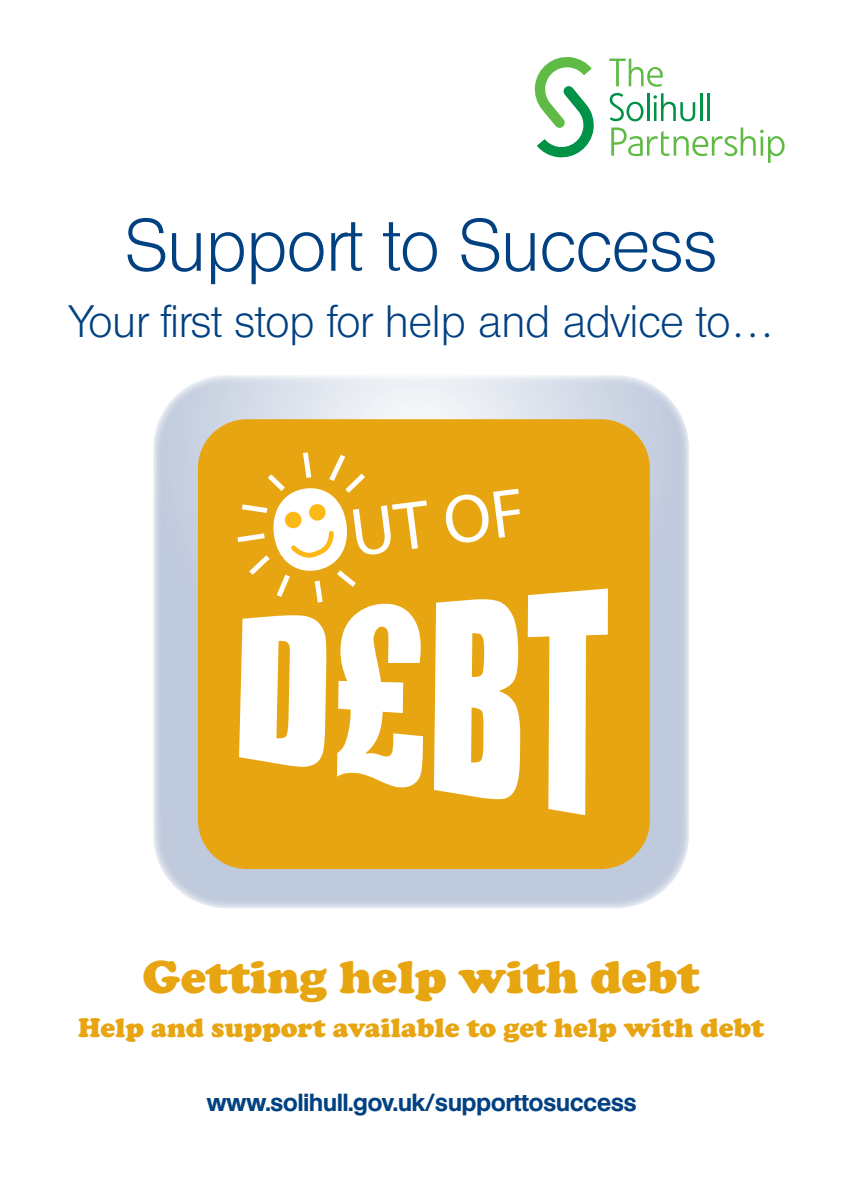
<style>
.page{position:relative;width:842px;height:1191px;background:#fff}
.page>*{position:absolute;margin:0;border:0;box-sizing:border-box;transform-origin:0 0}
.t1{font:300 72px "Olympia";color:#014181}
.t2{font:900 48px "Cooper";color:#e7a512}
.t3{font:300 44px "Olympia";color:#014181}
.t4{font:900 28px "Cooper";color:#e7a512}
.t5{font:700 24px "Olympia";color:#014181}
</style>
<div class="page">
<img style="left:153px;top:375px;width:536px;height:533px;border-radius:74px">
<div style="left:198px;top:419px;width:452px;height:450px;background:#e7a512;border-radius:49px"></div>
<svg style="left:434px;top:599px;width:86px;height:201px;background:#fbf1da"></svg>
<svg style="left:528px;top:588px;width:80px;height:227px"></svg>
<svg style="left:445px;top:489px;width:75px;height:54px"></svg>
<svg style="left:237px;top:452px;width:190px;height:336px"></svg>
<svg style="left:609px;top:59px;width:54px;height:28px"></svg>
<svg style="left:535px;top:57px;width:59px;height:101px"></svg>
<hr style="left:647px;top:93px;width:2px;height:28px;background:#009247">
<svg style="left:653px;top:93px;width:42px;height:28px"></svg>
<hr style="left:700px;top:93px;width:2px;height:28px;background:#009247">
<hr style="left:707px;top:93px;width:3px;height:28px;background:#009247">
<svg style="left:610px;top:93px;width:33px;height:28px"></svg>
<svg style="left:611px;top:127px;width:173px;height:36px"></svg>
<h1 class="t1" style="left:126px;top:204px;width:592px">Support to Success</h1>
<h3 class="t3" style="left:69px;top:296px;width:706px">Your first stop for help and advice to…</h3>
<h2 class="t2" style="left:143px;top:948px;width:558px">Getting help with debt</h2>
<p class="t4" style="left:78px;top:1011px;width:688px">Help and support available to get help with debt</p>
<p class="t5" style="left:207px;top:1089px;width:431px">www.solihull.gov.uk/supporttosuccess</p>
</div>
